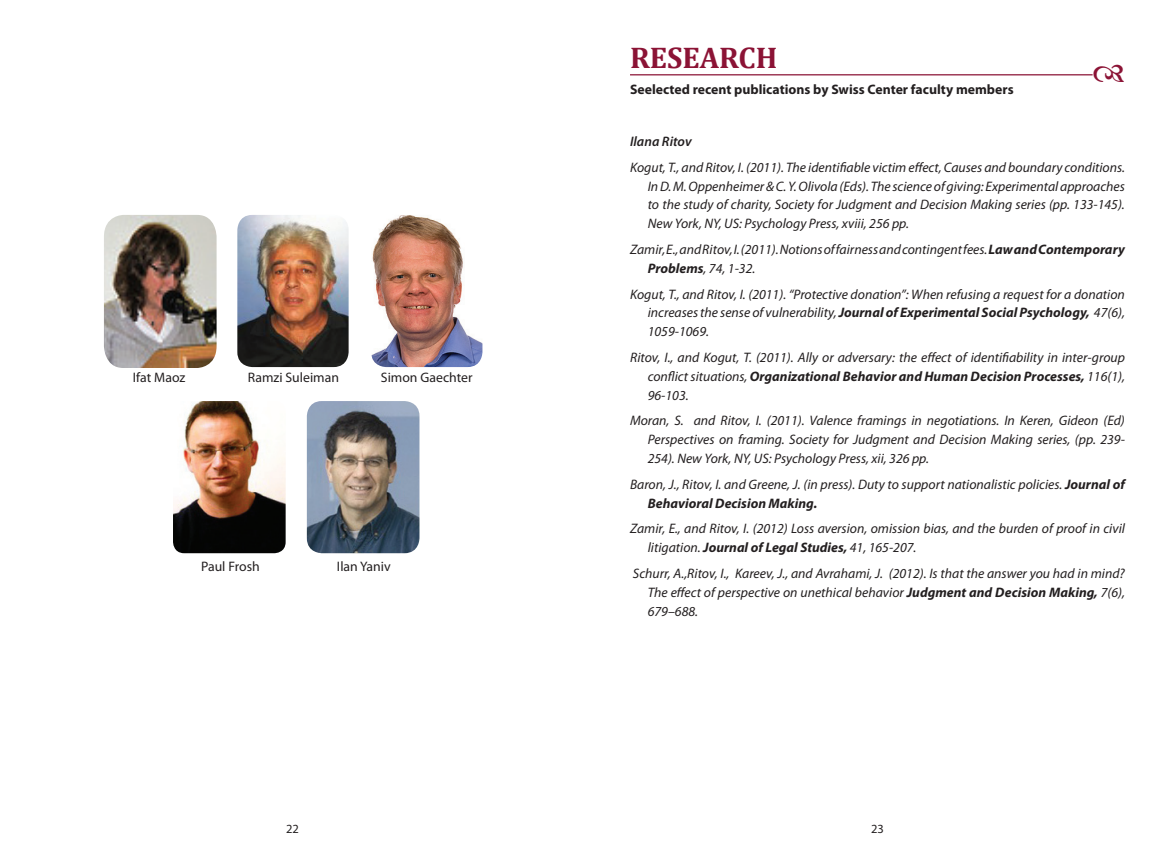
<style>
.page{position:relative;width:1170px;height:851px;background:#fff}
.page>*{position:absolute;margin:0;border:0;box-sizing:border-box;transform-origin:0 0}
.t1{font:700 30px "Cambria";color:#8b1335}
.t2{font:italic 13.75px/18.8px "Myriad Pro";color:#231f20;text-align:justify}
.t3{font:700 13.75px "Myriad Pro";color:#231f20}
.t4{font:13.75px "Myriad Pro";color:#231f20}
.t5{font:italic 600 13.75px "Myriad Pro";color:#231f20}
.t6{font:12.5px "Myriad Pro";color:#231f20}
.s1{font-weight:700}
</style>
<div class="page">
<img style="left:104px;top:215px;width:112px;height:153px">
<img style="left:371px;top:215px;width:111px;height:152px">
<img style="left:237px;top:215px;width:111px;height:152px">
<img style="left:307px;top:401px;width:112px;height:152px">
<img style="left:173px;top:401px;width:112px;height:152px">
<hr style="left:630px;top:74px;width:462px;height:1px;background:#8b1335">
<p class="t4" style="left:133px;top:369px;width:54px">Ifat Maoz</p>
<p class="t4" style="left:248px;top:369px;width:93px">Ramzi Suleiman</p>
<p class="t4" style="left:381px;top:369px;width:93px">Simon Gaechter</p>
<p class="t4" style="left:201px;top:557px;width:60px">Paul Frosh</p>
<p class="t4" style="left:337px;top:557px;width:55px">Ilan Yaniv</p>
<h1 class="t1" style="left:630px;top:40px;width:149px">RESEARCH</h1>
<p class="t3" style="left:630px;top:81px;width:385px">Seelected recent publications by Swiss Center faculty members</p>
<p class="t5" style="left:630px;top:132px;width:63px">Ilana Ritov</p>
<p class="t2" style="left:647px;top:157px;width:479px;text-indent:-18px">Kogut, T., and Ritov, I. (2011). The identifiable victim effect, Causes and boundary conditions.<br>In D. M. Oppenheimer &amp; C. Y. Olivola (Eds). The science of giving: Experimental approaches to the study of charity, Society for Judgment and Decision Making series (pp. 133-145).<br>New York, NY, US: Psychology Press, xviii, 256 pp.</p>
<p class="t2" style="left:647px;top:240px;width:478px;text-indent:-18px">Zamir, E., and Ritov, I. (2011). Notions of fairness and contingent fees. <span class="s1">Law and Contemporary<br>Problems</span>, 74, 1-32.</p>
<p class="t2" style="left:647px;top:284px;width:478px;text-indent:-18px">Kogut, T., and Ritov, I. (2011). “Protective donation”: When refusing a request for a donation increases the sense of vulnerability, <span class="s1">Journal of Experimental Social Psychology,</span> 47(6), 1059-1069.</p>
<p class="t2" style="left:647px;top:348px;width:478px;text-indent:-18px">Ritov, I., and Kogut, T. (2011). Ally or adversary: the effect of identifiability in inter-group conflict situations, <span class="s1">Organizational Behavior and Human Decision Processes,</span> 116(1), 96-103.</p>
<p class="t2" style="left:647px;top:411px;width:478px;text-indent:-18px">Moran, S. and Ritov, I. (2011). Valence framings in negotiations. In Keren, Gideon (Ed)<br>Perspectives on framing. Society for Judgment and Decision Making series, (pp. 239- 254). New York, NY, US: Psychology Press, xii, 326 pp.</p>
<p class="t2" style="left:647px;top:474px;width:478px;text-indent:-18px">Baron, J., Ritov, I. and Greene, J. (in press). Duty to support nationalistic policies. <span class="s1">Journal of<br>Behavioral Decision Making.</span></p>
<p class="t2" style="left:647px;top:519px;width:478px;text-indent:-18px">Zamir, E., and Ritov, I. (2012) Loss aversion, omission bias, and the burden of proof in civil litigation. <span class="s1">Journal of Legal Studies,</span> 41, 165-207.</p>
<p class="t2" style="left:647px;top:563px;width:478px;text-indent:-15px">Schurr, A.,Ritov, I., Kareev, J., and Avrahami, J. (2012). Is that the answer you had in mind?<br>The effect of perspective on unethical behavior <span class="s1">Judgment and Decision Making,</span> 7(6), 679–688.</p>
<p class="t6" style="left:286px;top:821px;width:14px">22</p>
<p class="t6" style="left:871px;top:821px;width:14px">23</p>
</div>
